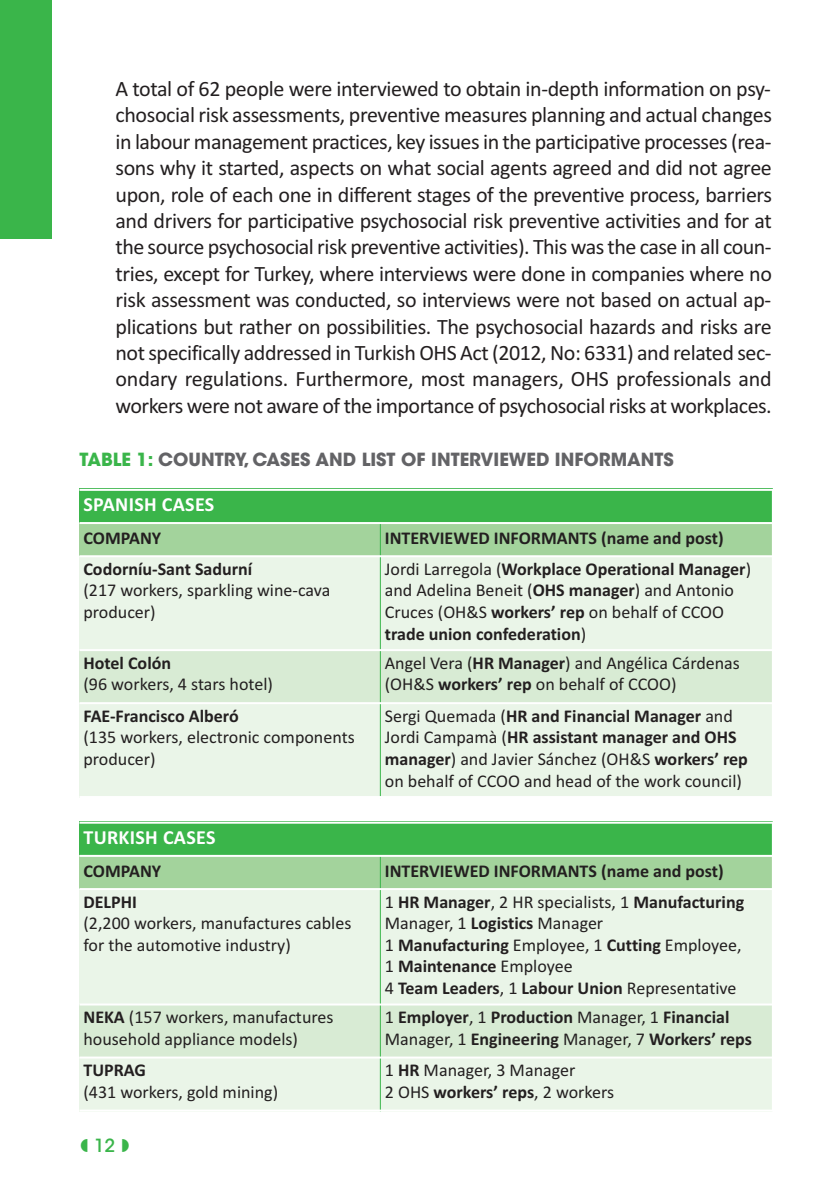
<style>
.page{position:relative;width:840px;height:1191px;background:#fff}
.page>*{position:absolute;margin:0;border:0;box-sizing:border-box;transform-origin:0 0}
.t1{font:22px/26.4px "Calibri";letter-spacing:-.025em;color:#231f20;text-align:justify}
.t2{font:700 20px "Calibri";letter-spacing:.015em;color:#fff}
.t3{font:700 18px/21.6px "Calibri";color:#231f20}
.t4{font:18px/21.6px "Calibri";color:#231f20}
.t5{font:700 18px "ITC Avant Garde Std";color:#636366}
.t6{font:500 18px "ITC Avant Garde Std";color:#3ab54a}
.s1{color:#3ab54a}
.s2{font-weight:400}
.s3{font-weight:700}
</style>
<div class="page">
<div style="left:0;top:0;width:51px;height:238px;background:#3ab54a"></div>
<div style="left:79px;top:489px;width:693px;height:34px;background:#3ab54a"></div>
<div style="left:79px;top:523px;width:301px;height:33px;background:#a3d39c"></div>
<div style="left:380px;top:523px;width:392px;height:33px;background:#a3d39c"></div>
<div style="left:79px;top:556px;width:301px;height:94px;background:#eaf5e8"></div>
<div style="left:380px;top:556px;width:392px;height:94px;background:#eaf5e8"></div>
<div style="left:79px;top:650px;width:301px;height:53px;background:#d8ebd4"></div>
<div style="left:380px;top:650px;width:392px;height:53px;background:#d8ebd4"></div>
<div style="left:79px;top:703px;width:301px;height:95px;background:#eaf5e8"></div>
<div style="left:380px;top:703px;width:392px;height:95px;background:#eaf5e8"></div>
<hr style="left:379px;top:522px;width:1px;height:276px;background:#3ab54a">
<hr style="left:771px;top:489px;width:2px;height:309px;background:#fff">
<hr style="left:79px;top:489px;width:694px;height:2px;background:#fff">
<hr style="left:79px;top:522px;width:694px;height:2px;background:#fff">
<hr style="left:79px;top:555px;width:694px;height:2px;background:#fff">
<hr style="left:79px;top:649px;width:694px;height:2px;background:#fff">
<hr style="left:79px;top:702px;width:694px;height:2px;background:#fff">
<hr style="left:79px;top:796px;width:694px;height:2px;background:#fff">
<div style="left:79px;top:821px;width:693px;height:35px;background:#3ab54a"></div>
<div style="left:79px;top:856px;width:301px;height:33px;background:#a3d39c"></div>
<div style="left:380px;top:856px;width:392px;height:33px;background:#a3d39c"></div>
<div style="left:79px;top:889px;width:301px;height:115px;background:#eaf5e8"></div>
<div style="left:380px;top:889px;width:392px;height:115px;background:#eaf5e8"></div>
<div style="left:79px;top:1004px;width:301px;height:53px;background:#d8ebd4"></div>
<div style="left:380px;top:1004px;width:392px;height:53px;background:#d8ebd4"></div>
<div style="left:79px;top:1057px;width:301px;height:54px;background:#eaf5e8"></div>
<div style="left:380px;top:1057px;width:392px;height:54px;background:#eaf5e8"></div>
<hr style="left:379px;top:855px;width:1px;height:256px;background:#3ab54a">
<hr style="left:771px;top:821px;width:2px;height:290px;background:#fff">
<hr style="left:79px;top:821px;width:694px;height:2px;background:#fff">
<hr style="left:79px;top:855px;width:694px;height:2px;background:#fff">
<hr style="left:79px;top:888px;width:694px;height:2px;background:#fff">
<hr style="left:79px;top:1003px;width:694px;height:2px;background:#fff">
<hr style="left:79px;top:1056px;width:694px;height:2px;background:#fff">
<hr style="left:79px;top:1109px;width:694px;height:2px;background:#fff">
<p class="t1" style="left:115px;top:77px;width:657px">A total of 62 people were interviewed to obtain in-depth information on psy&shy;chosocial risk assessments, preventive measures planning and actual changes in labour management practices, key issues in the participative processes (rea&shy;sons why it started, aspects on what social agents agreed and did not agree upon, role of each one in different stages of the preventive process, barriers and drivers for participative psychosocial risk preventive activities and for at the source psychosocial risk preventive activities). This was the case in all coun&shy;tries, except for Turkey, where interviews were done in companies where no risk assessment was conducted, so interviews were not based on actual ap&shy;plications but rather on possibilities. The psychosocial hazards and risks are not specifically addressed in Turkish OHS Act (2012, No: 6331) and related sec&shy;ondary regulations. Furthermore, most managers, OHS professionals and workers were not aware of the importance of psychosocial risks at workplaces.</p>
<p class="t5" style="left:79px;top:449px;width:595px"><span class="s1">TABLE 1:</span> COUNTRY, CASES AND LIST OF INTERVIEWED INFORMANTS</p>
<p class="t2" style="left:83px;top:498px;width:132px">SPANISH CASES</p>
<p class="t3" style="left:83px;top:529px;width:79px">COMPANY</p>
<p class="t3" style="left:384px;top:529px;width:340px">INTERVIEWED INFORMANTS (name and post)</p>
<p class="t3" style="left:83px;top:559px;width:170px">Codorníu-Sant Sadurní</p>
<p class="t4" style="left:83px;top:581px;width:248px">(217 workers, sparkling wine-cava producer)</p>
<p class="t3" style="left:384px;top:559px;width:367px"><span class="s2">Jordi Larregola (</span>Workplace Operational Manager<span class="s2">) and Adelina Beneit (</span>OHS manager<span class="s2">) and Antonio Cruces (OH&amp;S</span> workers’ rep <span class="s2">on behalf of CCOO </span>trade union confederation<span class="s2">)</span></p>
<p class="t3" style="left:83px;top:653px;width:89px">Hotel Colón</p>
<p class="t4" style="left:83px;top:675px;width:191px">(96 workers, 4 stars hotel)</p>
<p class="t3" style="left:83px;top:706px;width:157px">FAE-Francisco Alberó</p>
<p class="t4" style="left:83px;top:728px;width:273px">(135 workers, electronic components producer)</p>
<p class="t4" style="left:384px;top:653px;width:356px">Angel Vera (<span class="s3">HR Manager</span>) and Angélica Cárdenas (OH&amp;S <span class="s3">workers’ rep</span> on behalf of CCOO)</p>
<p class="t4" style="left:384px;top:706px;width:364px">Sergi Quemada (<span class="s3">HR and Financial Manager</span> and Jordi Campamà (<span class="s3">HR assistant manager and OHS manager</span>) and Javier Sánchez (OH&amp;S <span class="s3">workers’ rep </span>on behalf of CCOO and head of the work council)</p>
<p class="t2" style="left:83px;top:830px;width:133px">TURKISH CASES</p>
<p class="t3" style="left:83px;top:861px;width:79px">COMPANY</p>
<p class="t3" style="left:384px;top:861px;width:340px">INTERVIEWED INFORMANTS (name and post)</p>
<p class="t3" style="left:83px;top:892px;width:55px">DELPHI</p>
<p class="t4" style="left:83px;top:914px;width:269px">(2,200 workers, manufactures cables for the automotive industry)</p>
<p class="t3" style="left:384px;top:892px;width:360px"><span class="s2">1</span> HR Manager<span class="s2">, 2 HR specialists, 1</span> Manufacturing <span class="s2">Manager, 1</span> Logistics <span class="s2">Manager<br>1</span> Manufacturing <span class="s2">Employee, 1</span> Cutting <span class="s2">Employee, 1</span> Maintenance <span class="s2">Employee<br>4</span> Team Leaders<span class="s2">, 1</span> Labour Union <span class="s2">Representative</span></p>
<p class="t4" style="left:83px;top:1007px;width:251px"><span class="s3">NEKA</span> (157 workers, manufactures household appliance models)</p>
<p class="t3" style="left:384px;top:1007px;width:368px"><span class="s2">1</span> Employer<span class="s2">, 1</span> Production <span class="s2">Manager, 1</span> Financial<br><span class="s2">Manager, 1</span> Engineering <span class="s2">Manager, 7</span> Workers’ reps</p>
<p class="t3" style="left:83px;top:1060px;width:64px">TUPRAG</p>
<p class="t4" style="left:83px;top:1082px;width:196px">(431 workers, gold mining)</p>
<p class="t4" style="left:384px;top:1060px;width:231px">1 <span class="s3">HR</span> Manager, 3 Manager<br>2 OHS <span class="s3">workers’ reps</span>, 2 workers</p>
<p class="t6" style="left:94px;top:1135px;width:23px">12</p>
</div>
